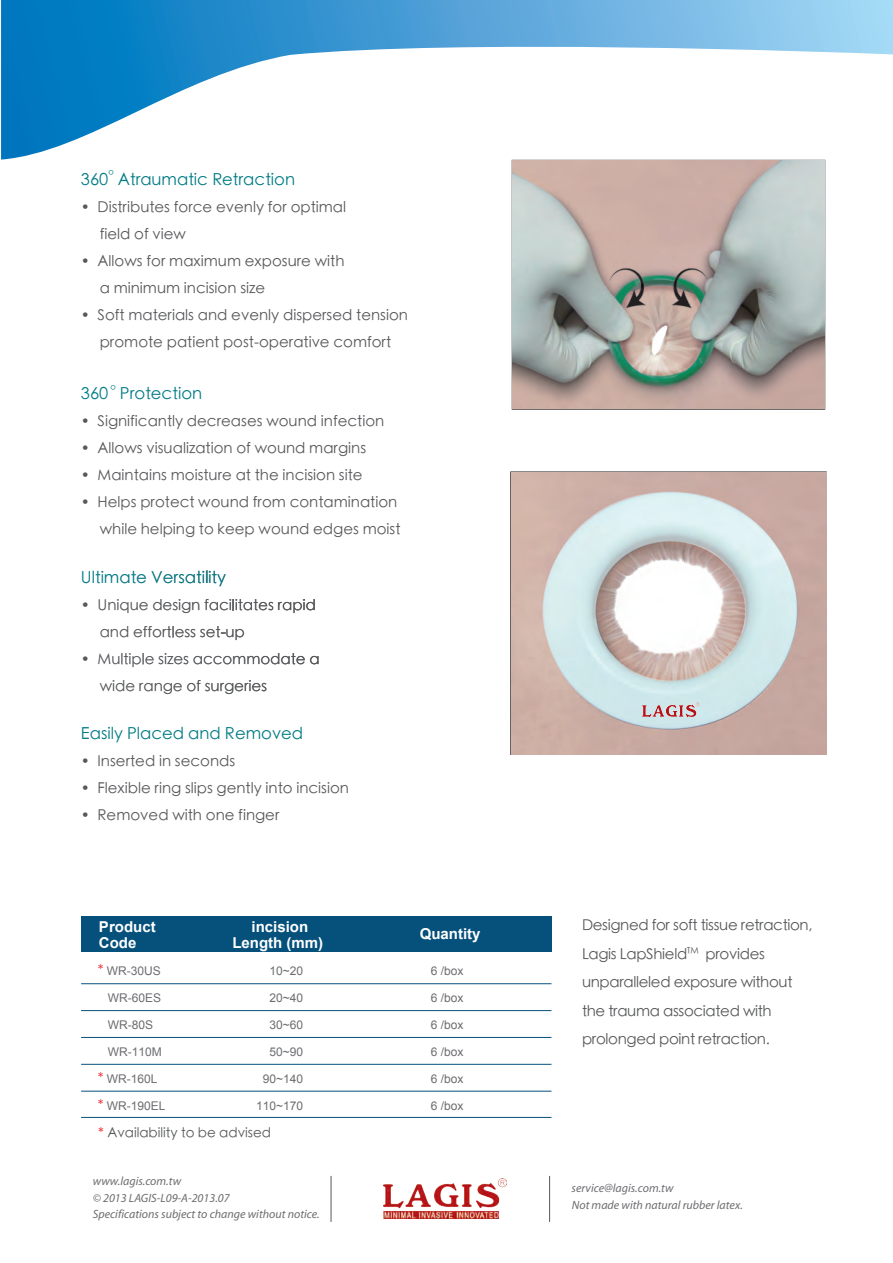
<style>
.page{position:relative;width:893px;height:1263px;background:#fff}
.page>*{position:absolute;margin:0;border:0;box-sizing:border-box;transform-origin:0 0}
.t1{font:700 16.5px "The Mix";color:#007b85}
.t2{font:italic 15px/27px "Sabon";color:#57585a}
.t3{font:italic 700 15px/28.5px "Frutiger";letter-spacing:-.02em;color:#57585a}
.t4{font:700 15px "Arial";color:#fff}
.t5{font:italic 13.5px "Sabon";color:#57585a}
.t6{font:italic 12px "Myriad";color:#6c6d70}
.t7{font:12px "Arial";color:#6c6d70}
.t8{font:700 8.25px "The Mix";color:#007b85}
.s1{font-family:"Sabon";font-style:italic;font-size:13.5px;color:#ee1d23}
.s2{color:#ee1d23}
</style>
<div class="page">
<svg style="left:1px;top:0;width:892px;height:160px"></svg>
<img style="left:511px;top:472px;width:315px;height:282px">
<img style="left:512px;top:161px;width:312px;height:248px">
<div style="left:81px;top:916px;width:471px;height:36px;background:#06517c"></div>
<hr style="left:81px;top:983px;width:470px;height:1px;background:#06517c">
<hr style="left:81px;top:1010px;width:470px;height:1px;background:#06517c">
<hr style="left:81px;top:1037px;width:470px;height:1px;background:#06517c">
<hr style="left:81px;top:1064px;width:470px;height:1px;background:#06517c">
<hr style="left:81px;top:1091px;width:470px;height:1px;background:#06517c">
<hr style="left:81px;top:1117px;width:470px;height:1px;background:#06517c">
<svg style="left:92px;top:571px;width:54px;height:12px"></svg>
<svg style="left:152px;top:571px;width:74px;height:15px"></svg>
<svg style="left:99px;top:599px;width:100px;height:14px"></svg>
<svg style="left:205px;top:599px;width:110px;height:14px"></svg>
<svg style="left:101px;top:626px;width:27px;height:11px"></svg>
<svg style="left:134px;top:626px;width:110px;height:14px"></svg>
<svg style="left:99px;top:653px;width:89px;height:14px"></svg>
<svg style="left:194px;top:653px;width:124px;height:11px"></svg>
<svg style="left:100px;top:680px;width:34px;height:11px"></svg>
<svg style="left:140px;top:680px;width:126px;height:14px"></svg>
<img style="left:384px;top:1178px;width:122px;height:40px">
<hr style="left:331px;top:1176px;width:1px;height:46px;background:#57585a">
<hr style="left:549px;top:1176px;width:1px;height:46px;background:#57585a">
<img style="left:642px;top:703px;width:57px;height:14px">
<p class="t1" style="left:81px;top:166px;width:29px">360</p>
<p class="t8" style="left:108px;top:165px;width:7px">o</p>
<p class="t1" style="left:118px;top:166px;width:179px">Atraumatic Retraction</p>
<p class="t2" style="left:100px;top:192px;width:248px;text-indent:-19px">• Distributes force evenly for optimal field of view</p>
<p class="t2" style="left:100px;top:246px;width:246px;text-indent:-19px">• Allows for maximum exposure with a minimum incision size</p>
<p class="t2" style="left:81px;top:300px;width:329px;text-align:center">• Soft materials and evenly dispersed tension promote patient post-operative comfort</p>
<p class="t1" style="left:81px;top:380px;width:29px">360</p>
<p class="t8" style="left:110px;top:379px;width:7px">o</p>
<p class="t1" style="left:120px;top:380px;width:84px">Protection</p>
<p class="t2" style="left:81px;top:407px;width:305px">• Significantly decreases wound infection</p>
<p class="t2" style="left:81px;top:434px;width:287px">• Allows visualization of wound margins</p>
<p class="t2" style="left:81px;top:461px;width:283px">• Maintains moisture at the incision site</p>
<p class="t2" style="left:81px;top:488px;width:321px;text-align:right">• Helps protect wound from contamination while helping to keep wound edges moist</p>
<p class="t1" style="left:81px;top:564px;width:147px">Ultimate Versatility</p>
<p class="t2" style="left:100px;top:590px;width:218px;text-indent:-19px">• Unique design facilitates rapid and effortless set-up</p>
<p class="t2" style="left:100px;top:644px;width:221px;text-indent:-19px">• Multiple sizes accommodate a wide range of surgeries</p>
<p class="t1" style="left:81px;top:720px;width:224px">Easily Placed and Removed</p>
<p class="t2" style="left:81px;top:747px;width:156px">• Inserted in seconds</p>
<p class="t2" style="left:81px;top:774px;width:270px">• Flexible ring slips gently into incision</p>
<p class="t2" style="left:81px;top:801px;width:200px">• Removed with one finger</p>
<p class="t4" style="left:99px;top:916px;width:58px">Product</p>
<p class="t4" style="left:252px;top:916px;width:58px">incision</p>
<p class="t4" style="left:99px;top:933px;width:39px">Code</p>
<p class="t4" style="left:232px;top:933px;width:92px">Length (mm)</p>
<p class="t4" style="left:420px;top:924px;width:62px">Quantity</p>
<p class="t7" style="left:98px;top:963px;width:65px"><span class="s1">*</span> WR-30US</p>
<p class="t7" style="left:269px;top:963px;width:35px">10~20</p>
<p class="t7" style="left:431px;top:963px;width:34px">6 /box</p>
<p class="t7" style="left:108px;top:990px;width:55px">WR-60ES</p>
<p class="t7" style="left:269px;top:990px;width:35px">20~40</p>
<p class="t7" style="left:431px;top:990px;width:34px">6 /box</p>
<p class="t7" style="left:108px;top:1017px;width:47px">WR-80S</p>
<p class="t7" style="left:269px;top:1017px;width:35px">30~60</p>
<p class="t7" style="left:431px;top:1017px;width:34px">6 /box</p>
<p class="t7" style="left:108px;top:1044px;width:55px">WR-110M</p>
<p class="t7" style="left:269px;top:1044px;width:35px">50~90</p>
<p class="t7" style="left:431px;top:1044px;width:34px">6 /box</p>
<p class="t7" style="left:98px;top:1071px;width:61px"><span class="s1">*</span> WR-160L</p>
<p class="t7" style="left:263px;top:1071px;width:42px">90~140</p>
<p class="t7" style="left:431px;top:1071px;width:34px">6 /box</p>
<p class="t7" style="left:98px;top:1098px;width:69px"><span class="s1">*</span> WR-190EL</p>
<p class="t7" style="left:256px;top:1098px;width:49px">110~170</p>
<p class="t7" style="left:431px;top:1098px;width:34px">6 /box</p>
<p class="t5" style="left:98px;top:1121px;width:174px"><span class="s2">*</span> Availability to be advised</p>
<p class="t6" style="left:93px;top:1175px;width:90px">www.lagis.com.tw</p>
<p class="t6" style="left:93px;top:1191px;width:138px">© 2013 LAGIS-L09-A-2013.07</p>
<p class="t6" style="left:93px;top:1208px;width:228px">Specifications subject to change without notice.</p>
<p class="t3" style="left:582px;top:910px;width:232px">Designed for soft tissue retraction,<br>Lagis LapShield<sup>TM</sup> provides unparalleled exposure without the trauma associated with prolonged point retraction.</p>
<p class="t6" style="left:572px;top:1182px;width:104px">service@lagis.com.tw</p>
<p class="t6" style="left:572px;top:1199px;width:172px">Not made with natural rubber latex.</p>
</div>
